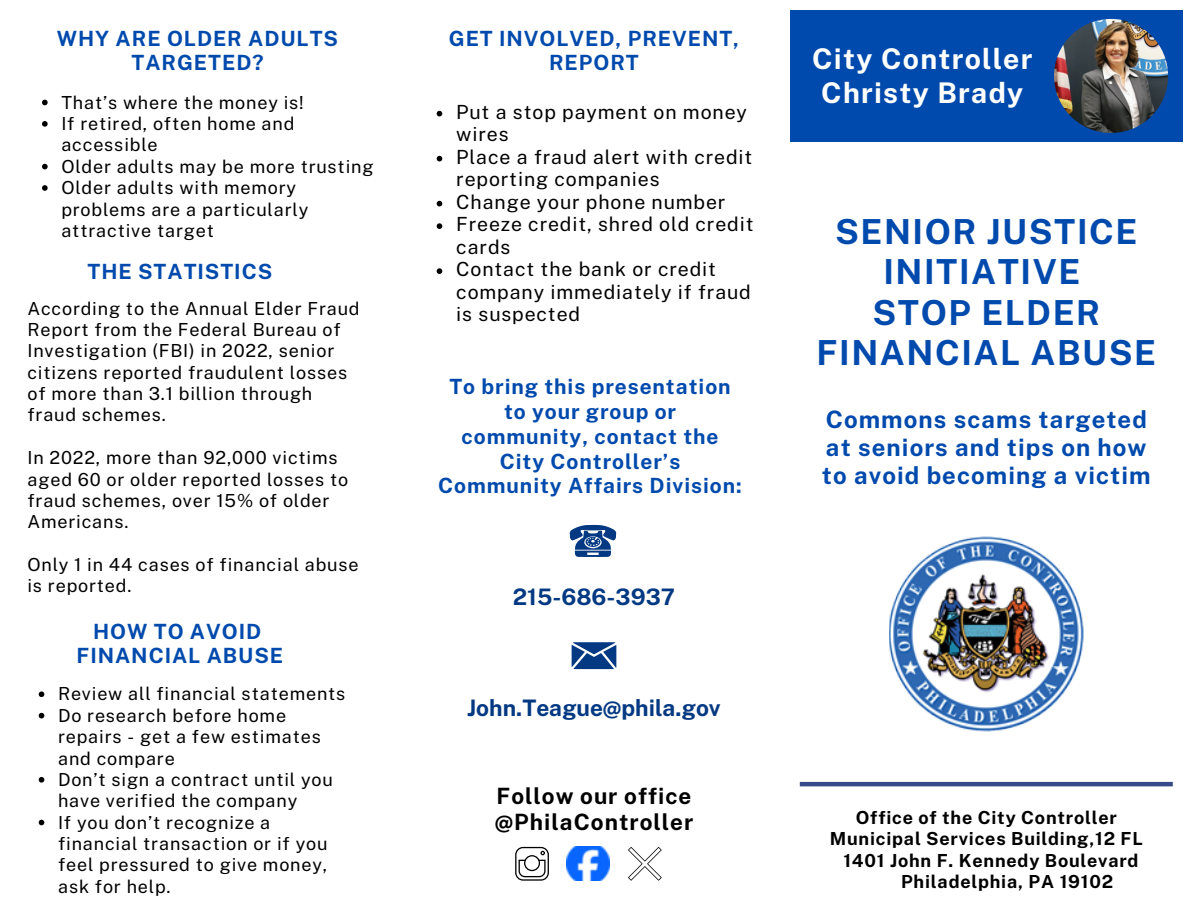
<style>
.page{position:relative;width:1188px;height:918px;background:#fff}
.page>*{position:absolute;margin:0;border:0;box-sizing:border-box;transform-origin:0 0}
.t1{font:700 34.5px/40.5px "Public Sans";letter-spacing:.045em;color:#004aad;text-align:center}
.t2{font:700 28.5px/33.8px "Public Sans";letter-spacing:.045em;color:#fff;text-align:center}
.t3{font:700 24px/28.2px "Public Sans";letter-spacing:.045em;color:#004aad}
.t4{font:700 22.8px "Public Sans";color:#033982}
.t5{font:700 22.5px/25.8px "Public Sans";letter-spacing:.045em;color:#000}
.t6{font:700 21px/24.8px "Public Sans";letter-spacing:.045em;color:#004aad;text-align:center}
.t7{font:19.5px/22.5px "Public Sans";letter-spacing:.045em;color:#000}
.t8{font:18px/21.3px "Public Sans";letter-spacing:.045em;color:#000}
.t9{font:700 18px "Public Sans";letter-spacing:.045em;color:#000}
</style>
<div class="page">
<div style="left:790px;top:10px;width:393px;height:132px;background:#004aad"></div>
<hr style="left:800px;top:782px;width:373px;height:4px;background:#364988">
<img style="left:889px;top:536px;width:195px;height:196px">
<svg style="left:42px;top:100px;width:6px;height:5px"></svg>
<svg style="left:42px;top:121px;width:6px;height:6px"></svg>
<svg style="left:42px;top:164px;width:6px;height:5px"></svg>
<svg style="left:42px;top:185px;width:6px;height:6px"></svg>
<svg style="left:437px;top:111px;width:5px;height:5px"></svg>
<svg style="left:437px;top:156px;width:5px;height:5px"></svg>
<svg style="left:437px;top:201px;width:5px;height:5px"></svg>
<svg style="left:437px;top:223px;width:5px;height:6px"></svg>
<svg style="left:437px;top:268px;width:5px;height:6px"></svg>
<svg style="left:39px;top:691px;width:5px;height:6px"></svg>
<svg style="left:39px;top:713px;width:5px;height:5px"></svg>
<svg style="left:39px;top:777px;width:5px;height:6px"></svg>
<svg style="left:39px;top:820px;width:5px;height:5px"></svg>
<img style="left:1054px;top:19px;width:114px;height:114px;border-radius:50%">
<svg style="left:569px;top:525px;width:48px;height:32px"></svg>
<svg style="left:572px;top:642px;width:44px;height:27px"></svg>
<img style="left:567px;top:847px;width:43px;height:34px">
<svg style="left:515px;top:847px;width:34px;height:34px"></svg>
<svg style="left:628px;top:847px;width:34px;height:34px"></svg>
<p class="t6" style="left:57px;top:26px;width:283px">WHY ARE OLDER ADULTS<br>TARGETED?</p>
<p class="t8" style="left:61px;top:92px;width:244px">That’s where the money is!</p>
<h4 class="t8" style="left:61px;top:113px;width:235px">If retired, often home and accessible</h4>
<p class="t8" style="left:61px;top:156px;width:314px">Older adults may be more trusting</p>
<p class="t8" style="left:61px;top:177px;width:248px">Older adults with memory problems are a particularly attractive target</p>
<p class="t6" style="left:87px;top:259px;width:186px">THE STATISTICS</p>
<h3 class="t8" style="left:27px;top:297px;width:334px">According to the Annual Elder Fraud<br>Report from the Federal Bureau of<br>Investigation (FBI) in 2022, senior citizens reported fraudulent losses of more than 3.1 billion through fraud schemes.</h3>
<p class="t8" style="left:27px;top:447px;width:322px">In 2022, more than 92,000 victims aged 60 or older reported losses to fraud schemes, over 15% of older<br>Americans.</p>
<p class="t8" style="left:27px;top:554px;width:333px">Only 1 in 44 cases of financial abuse is reported.</p>
<p class="t6" style="left:77px;top:619px;width:208px">HOW TO AVOID<br>FINANCIAL ABUSE</p>
<p class="t8" style="left:58px;top:683px;width:289px">Review all financial statements</p>
<h5 class="t8" style="left:58px;top:705px;width:265px">Do research before home repairs - get a few estimates and compare</h5>
<p class="t8" style="left:58px;top:769px;width:276px">Don’t sign a contract until you have verified the company</p>
<h3 class="t8" style="left:58px;top:812px;width:271px">If you don’t recognize a financial transaction or if you feel pressured to give money, ask for help.</h3>
<p class="t6" style="left:449px;top:26px;width:292px">GET INVOLVED, PREVENT,<br>REPORT</p>
<p class="t7" style="left:456px;top:100px;width:292px">Put a stop payment on money wires</p>
<h4 class="t7" style="left:456px;top:145px;width:298px">Place a fraud alert with credit reporting companies</h4>
<p class="t7" style="left:456px;top:190px;width:271px">Change your phone number</p>
<p class="t7" style="left:456px;top:213px;width:299px">Freeze credit, shred old credit cards</p>
<p class="t7" style="left:456px;top:258px;width:296px">Contact the bank or credit company immediately if fraud is suspected</p>
<h2 class="t6" style="left:438px;top:374px;width:305px">To bring this presentation to your group or community, contact the<br>City Controller’s<br>Community Affairs Division:</h2>
<p class="t4" style="left:513px;top:583px;width:164px">215-686-3937</p>
<h1 class="t4" style="left:467px;top:695px;width:255px">John.Teague@phila.gov</h1>
<p class="t5" style="left:495px;top:783px;width:200px">Follow our office @PhilaController</p>
<h4 class="t2" style="left:812px;top:42px;width:222px">City Controller<br>Christy Brady</h4>
<p class="t1" style="left:817px;top:211px;width:341px">SENIOR JUSTICE<br>INITIATIVE<br>STOP ELDER<br>FINANCIAL ABUSE</p>
<p class="t3" style="left:822px;top:405px;width:330px">Commons scams targeted at seniors and tips on how to avoid becoming a victim</p>
<p class="t9" style="left:856px;top:807px;width:262px">Office of the City Controller</p>
<p class="t9" style="left:830px;top:828px;width:315px">Municipal Services Building,12 FL</p>
<p class="t9" style="left:843px;top:850px;width:297px">1401 John F. Kennedy Boulevard</p>
<p class="t9" style="left:901px;top:871px;width:214px">Philadelphia, PA 19102</p>
</div>
